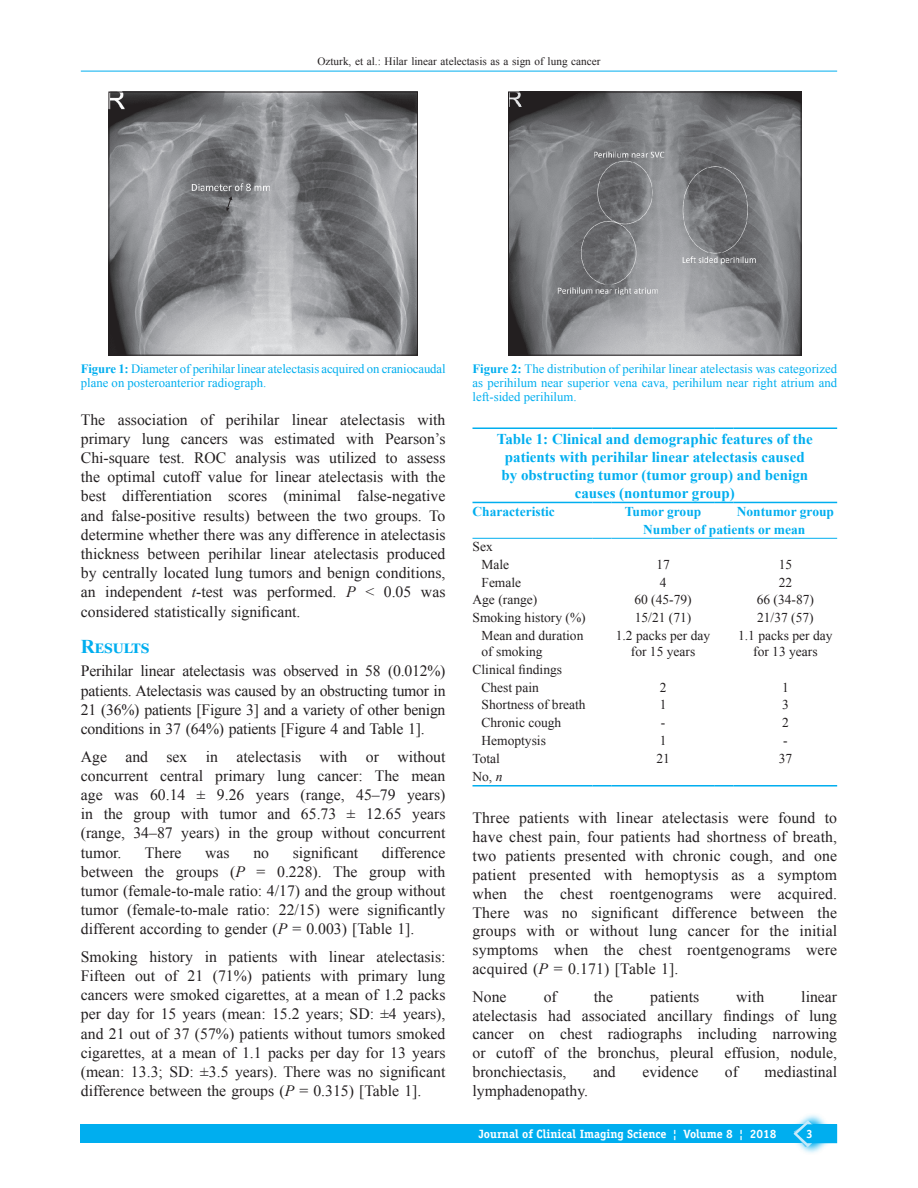
<style>
.page{position:relative;width:918px;height:1188px;background:#fff}
.page>*{position:absolute;margin:0;border:0;box-sizing:border-box;transform-origin:0 0}
.t1{font:700 19.5px "Times New Roman";color:#00aeef}
.TX{font:15.75px/19.2px "Times New Roman";color:#231f20;text-align:justify}
.TT{font:700 15px/18px "Times New Roman";color:#00aeef;text-align:center}
.TB{font:13.5px/16.2px "Times New Roman";color:#231f20;text-align:center}
.TCH{font:700 13.5px "Times New Roman";color:#00aeef}
.TBL{font:13.5px "Times New Roman";color:#231f20}
.FGC{font:12.75px/13.6px "Times New Roman";color:#00aeef}
.AH{font:700 12px "Officina Serif";color:#fff}
.t2{font:11.25px "Times New Roman";color:#231f20}
.s1{font-weight:700}
.s2{font-style:italic}
</style>
<div class="page">
<hr style="left:81px;top:71px;width:756px;height:1px;background:#00aeef">
<div style="left:81px;top:1124px;width:756px;height:19px;background:#00aeef"></div>
<svg style="left:800px;top:1114px;width:24px;height:39px"></svg>
<svg style="left:793px;top:1120px;width:44px;height:27px"></svg>
<hr style="left:611px;top:502px;width:104px;height:1px;background:#00aeef">
<svg style="left:715px;top:502px;width:19px;height:1px"></svg>
<hr style="left:734px;top:502px;width:103px;height:1px;background:#00aeef">
<hr style="left:472px;top:785px;width:120px;height:2px;background:#00aeef">
<svg style="left:592px;top:785px;width:19px;height:2px"></svg>
<hr style="left:611px;top:785px;width:104px;height:2px;background:#00aeef">
<svg style="left:715px;top:785px;width:19px;height:2px"></svg>
<hr style="left:734px;top:785px;width:103px;height:2px;background:#00aeef">
<hr style="left:472px;top:538px;width:120px;height:1px;background:#00aeef">
<svg style="left:592px;top:538px;width:19px;height:1px"></svg>
<hr style="left:611px;top:538px;width:104px;height:1px;background:#00aeef">
<svg style="left:715px;top:538px;width:19px;height:1px"></svg>
<hr style="left:734px;top:538px;width:103px;height:1px;background:#00aeef">
<hr style="left:472px;top:428px;width:120px;height:1px;background:#00aeef">
<svg style="left:592px;top:428px;width:19px;height:1px"></svg>
<hr style="left:611px;top:428px;width:104px;height:1px;background:#00aeef">
<svg style="left:715px;top:428px;width:19px;height:1px"></svg>
<hr style="left:734px;top:428px;width:103px;height:1px;background:#00aeef">
<hr style="left:472px;top:502px;width:120px;height:1px;background:#00aeef">
<svg style="left:592px;top:502px;width:19px;height:1px"></svg>
<img style="left:111px;top:94px;width:305px;height:259px">
<div style="left:109px;top:92px;width:309px;height:263px;border:1px solid #231f20"></div>
<img style="left:510px;top:94px;width:289px;height:259px">
<div style="left:508px;top:92px;width:293px;height:263px;border:1px solid #231f20"></div>
<p class="t2" style="left:317px;top:53px;width:285px">Ozturk, et al.: Hilar linear atelectasis as a sign of lung cancer</p>
<p class="FGC" style="left:81px;top:362px;width:366px"><span class="s1">Figure 1:</span> Diameter of perihilar linear atelectasis acquired on craniocaudal plane on posteroanterior radiograph.</p>
<p class="FGC" style="left:472px;top:362px;width:366px;text-align:justify"><span class="s1">Figure 2:</span> The distribution of perihilar linear atelectasis was categorized as perihilum near superior vena cava, perihilum near right atrium and left‑sided perihilum.</p>
<p class="TX" style="left:81px;top:409px;width:366px">The association of perihilar linear atelectasis with primary lung cancers was estimated with Pearson’s Chi‑square test. ROC analysis was utilized to assess the optimal cutoff value for linear atelectasis with the best differentiation scores (minimal false‑negative and false‑positive results) between the two groups. To determine whether there was any difference in atelectasis thickness between perihilar linear atelectasis produced by centrally located lung tumors and benign conditions, an independent <span class="s2">t</span>‑test was performed. <span class="s2">P</span> &lt; 0.05 was considered statistically significant.</p>
<h1 class="t1" style="left:81px;top:632px;width:70px">Results</h1>
<p class="TX" style="left:81px;top:661px;width:366px">Perihilar linear atelectasis was observed in 58 (0.012%) patients. Atelectasis was caused by an obstructing tumor in 21 (36%) patients [Figure 3] and a variety of other benign conditions in 37 (64%) patients [Figure 4 and Table 1].</p>
<p class="TX" style="left:81px;top:746px;width:366px">Age and sex in atelectasis with or without concurrent central primary lung cancer: The mean age was 60.14 ± 9.26 years (range, 45–79 years) in the group with tumor and 65.73 ± 12.65 years (range, 34–87 years) in the group without concurrent tumor.</p>
<p class="TX" style="left:81px;top:842px;width:366px;text-indent:301px">difference between the groups (<span class="s2">P</span> = 0.228). The group with tumor (female‑to‑male ratio: 4/17) and the group without tumor (female‑to‑male ratio: 22/15) were significantly different according to gender (<span class="s2">P</span> = 0.003) [Table 1].</p>
<p class="TX" style="left:81px;top:947px;width:366px">Smoking history in patients with linear atelectasis:<br>Fifteen out of 21 (71%) patients with primary lung cancers were smoked cigarettes, at a mean of 1.2 packs per day for 15 years (mean: 15.2 years; SD: ±4 years), and 21 out of 37 (57%) patients without tumors smoked cigarettes, at a mean of 1.1 packs per day for 13 years (mean: 13.3; SD: ±3.5 years). There was no significant difference between the groups (<span class="s2">P</span> = 0.315) [Table 1].</p>
<p class="TX" style="left:145px;top:842px;width:38px">There</p>
<p class="TX" style="left:205px;top:842px;width:26px">was</p>
<p class="TX" style="left:253px;top:842px;width:17px">no</p>
<p class="TX" style="left:293px;top:842px;width:67px">significant</p>
<p class="TT" style="left:497px;top:429px;width:318px">Table 1: Clinical and demographic features of the patients with perihilar linear atelectasis caused by obstructing tumor (tumor group) and benign causes (nontumor group)</p>
<p class="TCH" style="left:472px;top:502px;width:84px">Characteristic</p>
<p class="TCH" style="left:625px;top:502px;width:78px">Tumor group</p>
<p class="TCH" style="left:737px;top:502px;width:99px">Nontumor group</p>
<p class="TCH" style="left:643px;top:520px;width:164px">Number of patients or mean</p>
<p class="TB" style="left:472px;top:538px;width:22px">Sex</p>
<p class="TB" style="left:481px;top:556px;width:29px">Male</p>
<p class="TB" style="left:656px;top:556px;width:15px">17</p>
<p class="TB" style="left:779px;top:556px;width:15px">15</p>
<p class="TB" style="left:481px;top:574px;width:41px">Female</p>
<p class="TB" style="left:660px;top:574px;width:8px">4</p>
<p class="TB" style="left:779px;top:574px;width:15px">22</p>
<p class="TB" style="left:472px;top:591px;width:66px">Age (range)</p>
<p class="TB" style="left:634px;top:591px;width:59px">60 (45‑79)</p>
<p class="TB" style="left:757px;top:591px;width:59px">66 (34‑87)</p>
<p class="TB" style="left:472px;top:609px;width:115px">Smoking history (%)</p>
<p class="TB" style="left:635px;top:609px;width:58px">15/21 (71)</p>
<p class="TB" style="left:757px;top:609px;width:58px">21/37 (57)</p>
<p class="TB" style="left:481px;top:627px;width:103px;text-align:left">Mean and duration of smoking</p>
<p class="TB" style="left:616px;top:627px;width:96px">1.2 packs per day for 15 years</p>
<p class="TB" style="left:738px;top:627px;width:96px">1.1 packs per day for 13 years</p>
<p class="TB" style="left:472px;top:661px;width:91px">Clinical findings</p>
<p class="TB" style="left:481px;top:679px;width:59px">Chest pain</p>
<p class="TB" style="left:660px;top:679px;width:8px">2</p>
<p class="TB" style="left:782px;top:679px;width:8px">1</p>
<p class="TB" style="left:481px;top:696px;width:106px">Shortness of breath</p>
<p class="TB" style="left:660px;top:696px;width:8px">1</p>
<p class="TB" style="left:782px;top:696px;width:8px">3</p>
<p class="TB" style="left:481px;top:714px;width:81px">Chronic cough</p>
<p class="TB" style="left:661px;top:714px;width:6px">‑</p>
<p class="TB" style="left:782px;top:714px;width:8px">2</p>
<p class="TB" style="left:481px;top:732px;width:66px">Hemoptysis</p>
<p class="TB" style="left:660px;top:732px;width:8px">1</p>
<p class="TB" style="left:783px;top:732px;width:6px">‑</p>
<p class="TB" style="left:472px;top:750px;width:29px">Total</p>
<p class="TB" style="left:656px;top:750px;width:15px">21</p>
<p class="TB" style="left:779px;top:750px;width:15px">37</p>
<p class="TBL" style="left:472px;top:767px;width:31px">No, <span class="s2">n</span></p>
<p class="TX" style="left:472px;top:808px;width:366px">Three patients with linear atelectasis were found to have chest pain, four patients had shortness of breath, two patients presented with chronic cough, and one patient presented with hemoptysis as a symptom when the chest roentgenograms were acquired.<br>There was no significant difference between the groups with or without lung cancer for the initial symptoms when the chest roentgenograms were acquired (<span class="s2">P</span> = 0.171) [Table 1].</p>
<p class="TX" style="left:472px;top:986px;width:36px">None</p>
<p class="TX" style="left:544px;top:986px;width:15px">of</p>
<p class="TX" style="left:594px;top:986px;width:21px">the</p>
<p class="TX" style="left:650px;top:986px;width:50px">patients</p>
<p class="TX" style="left:736px;top:986px;width:30px">with</p>
<p class="TX" style="left:472px;top:986px;width:366px;text-indent:329px">linear atelectasis had associated ancillary findings of lung cancer on chest radiographs including narrowing or cutoff of the bronchus, pleural effusion, nodule, bronchiectasis,</p>
<p class="TX" style="left:593px;top:1062px;width:24px">and</p>
<p class="TX" style="left:642px;top:1062px;width:57px">evidence</p>
<p class="TX" style="left:725px;top:1062px;width:15px">of</p>
<p class="TX" style="left:765px;top:1062px;width:74px">mediastinal</p>
<p class="TX" style="left:472px;top:1081px;width:117px">lymphadenopathy.</p>
<p class="AH" style="left:479px;top:1127px;width:299px">Journal of Clinical Imaging Science ¦ Volume 8 ¦ 2018</p>
<p class="AH" style="left:806px;top:1126px;width:8px">3</p>
</div>
